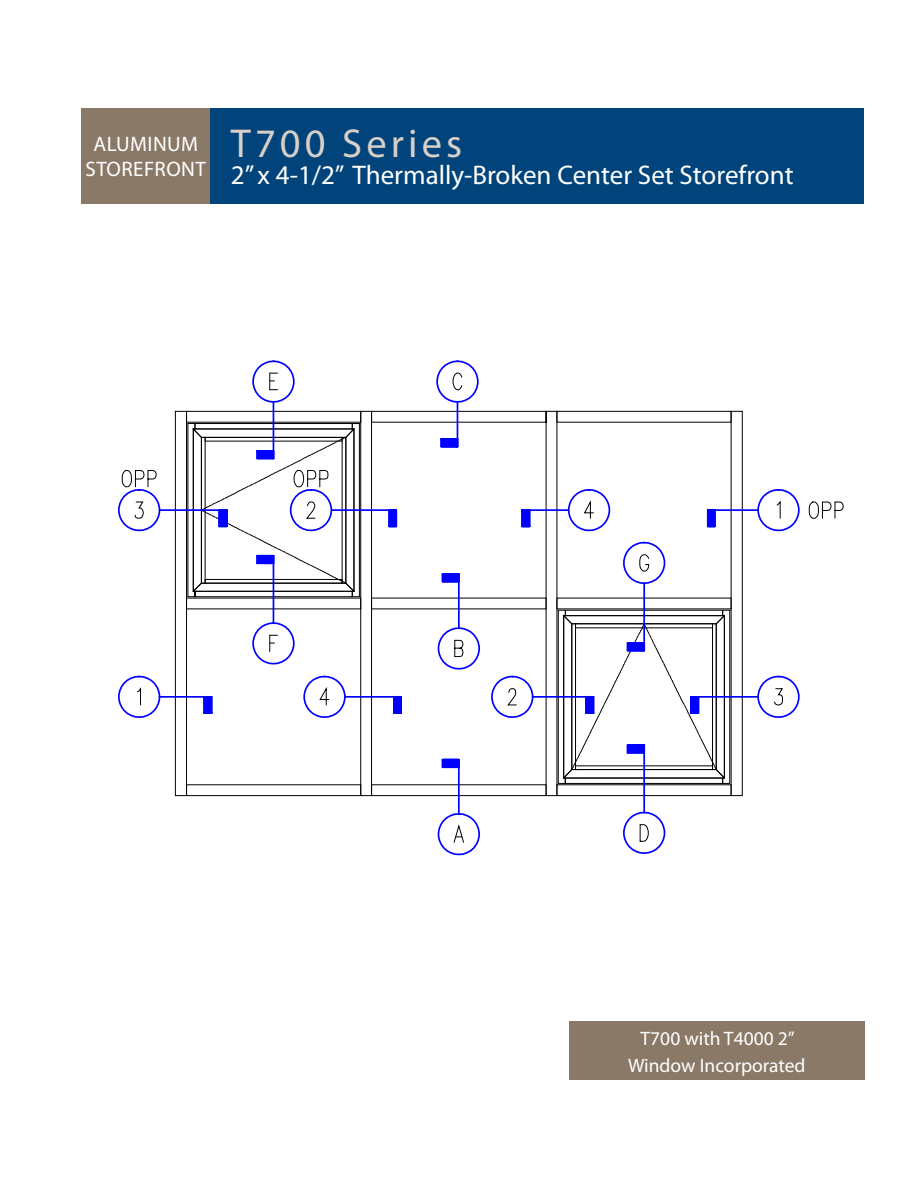
<style>
.page{position:relative;width:918px;height:1188px;background:#fff}
.page>*{position:absolute;margin:0;border:0;box-sizing:border-box;transform-origin:0 0}
.t1{font:40.5px "Myriad Pro";letter-spacing:.1em;color:#d8d0c8}
.t2{font:27px "Myriad Pro";color:#fff}
.t3{font:21px/25.2px "Myriad Pro";letter-spacing:.02em;color:#fff;text-align:center}
.Product_Name{font:19.5px/27px "Myriad Pro";color:#fff;text-align:center}
</style>
<div class="page">
<div style="left:81px;top:108px;width:130px;height:95px;background:#8a7966"></div>
<div style="left:211px;top:108px;width:653px;height:95px;background:#00447b"></div>
<svg style="left:174px;top:404px;width:685px;height:618px"></svg>
<svg style="left:436px;top:360px;width:43px;height:44px"></svg>
<hr style="left:457px;top:402px;width:1px;height:45px;background:#00f">
<svg style="left:433px;top:436px;width:32px;height:13px"></svg>
<svg style="left:622px;top:811px;width:44px;height:44px"></svg>
<hr style="left:643px;top:745px;width:2px;height:68px;background:#00f">
<svg style="left:437px;top:812px;width:44px;height:44px"></svg>
<hr style="left:458px;top:760px;width:2px;height:54px;background:#00f">
<svg style="left:435px;top:757px;width:32px;height:12px"></svg>
<hr style="left:159px;top:509px;width:68px;height:2px;background:#00f">
<svg style="left:118px;top:675px;width:43px;height:43px"></svg>
<hr style="left:159px;top:696px;width:53px;height:2px;background:#00f">
<svg style="left:201px;top:689px;width:13px;height:26px"></svg>
<svg style="left:756px;top:488px;width:44px;height:44px"></svg>
<hr style="left:708px;top:509px;width:50px;height:2px;background:#00f">
<svg style="left:705px;top:502px;width:12px;height:27px"></svg>
<svg style="left:809px;top:501px;width:35px;height:18px"></svg>
<svg style="left:756px;top:675px;width:44px;height:44px"></svg>
<hr style="left:691px;top:696px;width:67px;height:2px;background:#00f">
<svg style="left:251px;top:621px;width:44px;height:44px"></svg>
<hr style="left:273px;top:556px;width:1px;height:67px;background:#00f">
<svg style="left:622px;top:541px;width:44px;height:44px"></svg>
<hr style="left:643px;top:583px;width:2px;height:67px;background:#00f">
<svg style="left:303px;top:675px;width:44px;height:44px"></svg>
<hr style="left:345px;top:696px;width:56px;height:2px;background:#00f">
<svg style="left:391px;top:689px;width:13px;height:26px"></svg>
<svg style="left:490px;top:675px;width:44px;height:44px"></svg>
<hr style="left:533px;top:696px;width:60px;height:2px;background:#00f">
<svg style="left:558px;top:610px;width:172px;height:174px"></svg>
<hr style="left:332px;top:509px;width:64px;height:2px;background:#00f">
<svg style="left:387px;top:502px;width:12px;height:27px"></svg>
<svg style="left:567px;top:488px;width:44px;height:44px"></svg>
<hr style="left:522px;top:509px;width:46px;height:2px;background:#00f">
<svg style="left:519px;top:502px;width:13px;height:27px"></svg>
<svg style="left:118px;top:470px;width:43px;height:62px"></svg>
<svg style="left:252px;top:360px;width:43px;height:44px"></svg>
<hr style="left:273px;top:402px;width:1px;height:56px;background:#00f">
<svg style="left:187px;top:423px;width:173px;height:174px"></svg>
<svg style="left:437px;top:626px;width:44px;height:44px"></svg>
<hr style="left:458px;top:574px;width:2px;height:54px;background:#00f">
<svg style="left:435px;top:571px;width:32px;height:13px"></svg>
<div style="left:569px;top:1022px;width:296px;height:58px;background:#8a7966"></div>
<p class="t3" style="left:86px;top:131px;width:122px">ALUMINUM<br>STOREFRONT</p>
<h1 class="t1" style="left:231px;top:119px;width:233px">T700 Series</h1>
<p class="t2" style="left:231px;top:159px;width:564px">2” x 4-1/2” Thermally-Broken Center Set Storefront</p>
<p class="Product_Name" style="left:628px;top:1024px;width:179px">T700 with T4000 2”<br>Window Incorporated</p>
</div>
